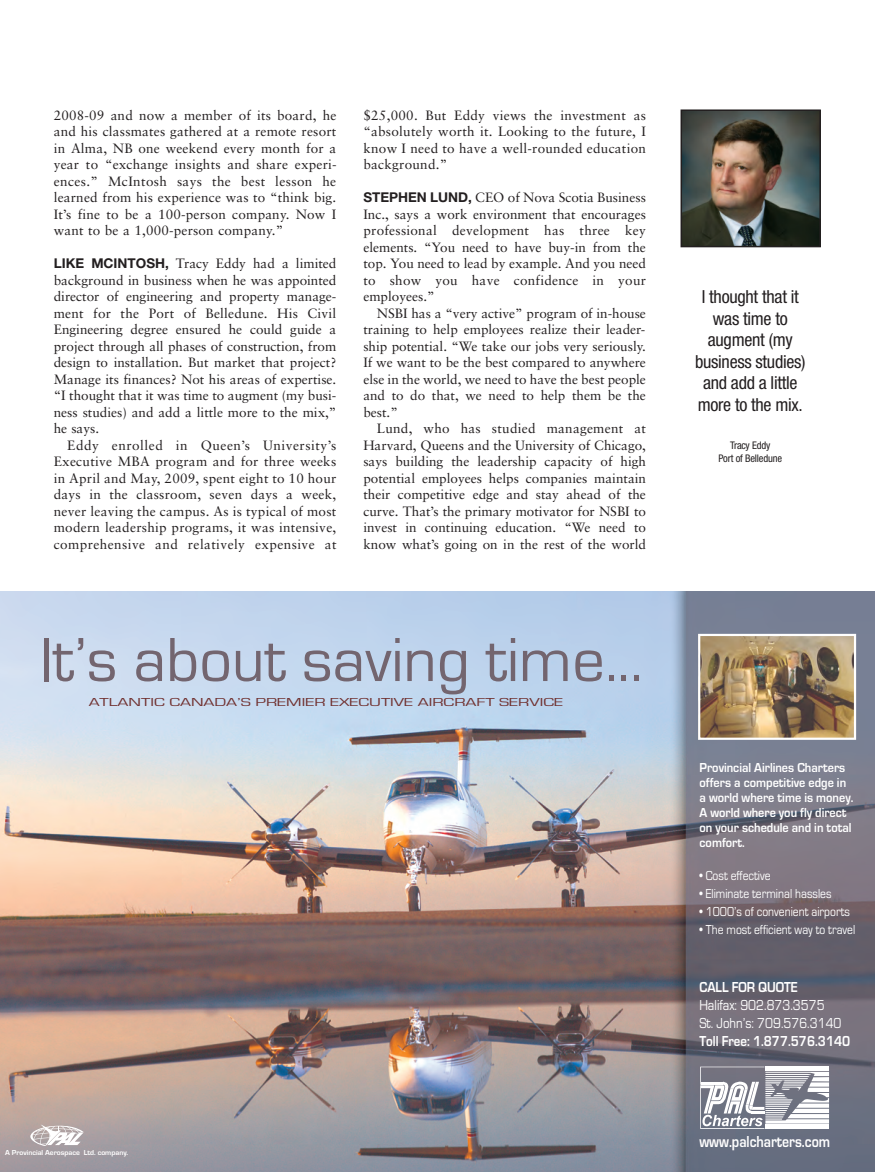
<style>
.page{position:relative;width:875px;height:1172px;background:#fff}
.page>*{position:absolute;margin:0;border:0;box-sizing:border-box;transform-origin:0 0}
.t1{font:64.5px "Eurostile";color:#73656f}
.t2{font:condensed 18px/21.6px "Helvetica Neue";letter-spacing:-.015em;color:#231f20;text-align:center}
.t3{font:700 16.5px "Eurostile";color:#fff;scale:.84 1}
.t4{font:15px/18px "Eurostile";color:#fff;scale:.86 1}
.t5{font:700 15px "Eurostile";color:#fff;scale:.86 1}
.t6{font:13.5px/16.5px "Sabon";letter-spacing:.015em;color:#231f20;text-align:justify}
.t7{font:700 13.5px/15px "Eurostile";color:#fff;scale:.91 1}
.t8{font:13.5px "Eurostile";color:#fff;scale:.86 1}
.t9{font:12px "Eurostile";color:#713231;scale:1.5 1}
.t10{font:condensed 10.5px/12.6px "Helvetica Neue";letter-spacing:-.015em;color:#231f20;text-align:center}
.t11{font:700 7.5px "Eurostile";color:#fff}
.s1{font-family:"Helvetica Neue";font-weight:700}
</style>
<div class="page">
<img style="left:0;top:109px;width:874px;height:1063px">
<p class="t6" style="left:54px;top:108px;width:284px">2008-09 and now a member of its board, he and his classmates gathered at a remote resort in Alma, NB one weekend every month for a year to “exchange insights and share experi&shy;ences.” McIntosh says the best lesson he learned from his experience was to “think big.<br>It’s fine to be a 100-person company. Now I want to be a 1,000-person company.”</p>
<p class="t6" style="left:54px;top:256px;width:284px"><span class="s1">LIKE MCINTOSH,</span> Tracy Eddy had a limited background in business when he was appointed director of engineering and property manage&shy;ment for the Port of Belledune. His Civil Engineering degree ensured he could guide a project through all phases of construction, from design to installation. But market that project?<br>Manage its finances? Not his areas of expertise. “I thought that it was time to augment (my busi&shy;ness studies) and add a little more to the mix,” he says.</p>
<p class="t6" style="left:54px;top:438px;width:284px;text-indent:14px">Eddy enrolled in Queen’s University’s Executive MBA program and for three weeks in April and May, 2009, spent eight to 10 hour days in the classroom, seven days a week, never leaving the campus. As is typical of most modern leadership programs, it was intensive, comprehensive and relatively expensive at</p>
<p class="t6" style="left:363px;top:108px;width:284px">$25,000. But Eddy views the investment as “absolutely worth it. Looking to the future, I know I need to have a well-rounded education background.”</p>
<p class="t6" style="left:363px;top:190px;width:284px"><span class="s1">STEPHEN LUND,</span> CEO of Nova Scotia Business Inc., says a work environment that encourages professional development has three key elements. “You need to have buy-in from the top. You need to lead by example. And you need to show you have confidence in your employees.”</p>
<p class="t6" style="left:363px;top:306px;width:284px;text-indent:14px">NSBI has a “very active” program of in-house training to help employees realize their leader&shy;ship potential. “We take our jobs very seriously.<br>If we want to be the best compared to anywhere else in the world, we need to have the best people and to do that, we need to help them be the best.”</p>
<p class="t6" style="left:363px;top:421px;width:284px;text-indent:14px">Lund, who has studied management at Harvard, Queens and the University of Chicago, says building the leadership capacity of high potential employees helps companies maintain their competitive edge and stay ahead of the curve. That’s the primary motivator for NSBI to invest in continuing education. “We need to know what’s going on in the rest of the world</p>
<h1 class="t1" style="left:40px;top:625px;width:604px">It’s about saving time...</h1>
<p class="t9" style="left:89px;top:695px;width:318px">ATLANTIC CANADA’S PREMIER EXECUTIVE AIRCRAFT SERVICE</p>
<p class="t11" style="left:5px;top:1149px;width:124px">A Provincial Aerospace Ltd. company.</p>
<h2 class="t2" style="left:695px;top:287px;width:112px">I thought that it was time to augment (my business studies) and add a little more to the mix.</h2>
<p class="t10" style="left:718px;top:440px;width:65px">Tracy Eddy<br>Port of Belledune</p>
<p class="t7" style="left:699px;top:761px;width:170px">Provincial Airlines Charters offers a competitive edge in a world where time is money.<br>A world where you fly direct on your schedule and in total comfort.</p>
<p class="t8" style="left:699px;top:869px;width:84px">• Cost effective</p>
<p class="t8" style="left:699px;top:887px;width:155px">• Eliminate terminal hassles</p>
<p class="t8" style="left:699px;top:905px;width:176px">• 1000’s of convenient airports</p>
<p class="t8" style="left:699px;top:923px;width:182px">• The most efficient way to travel</p>
<p class="t5" style="left:699px;top:978px;width:116px">CALL FOR QUOTE</p>
<p class="t4" style="left:699px;top:996px;width:167px">Halifax: 902.873.3575<br>St. John’s: 709.576.3140</p>
<p class="t5" style="left:699px;top:1032px;width:177px">Toll Free: 1.877.576.3140</p>
<p class="t3" style="left:699px;top:1133px;width:157px">www.palcharters.com</p>
</div>
